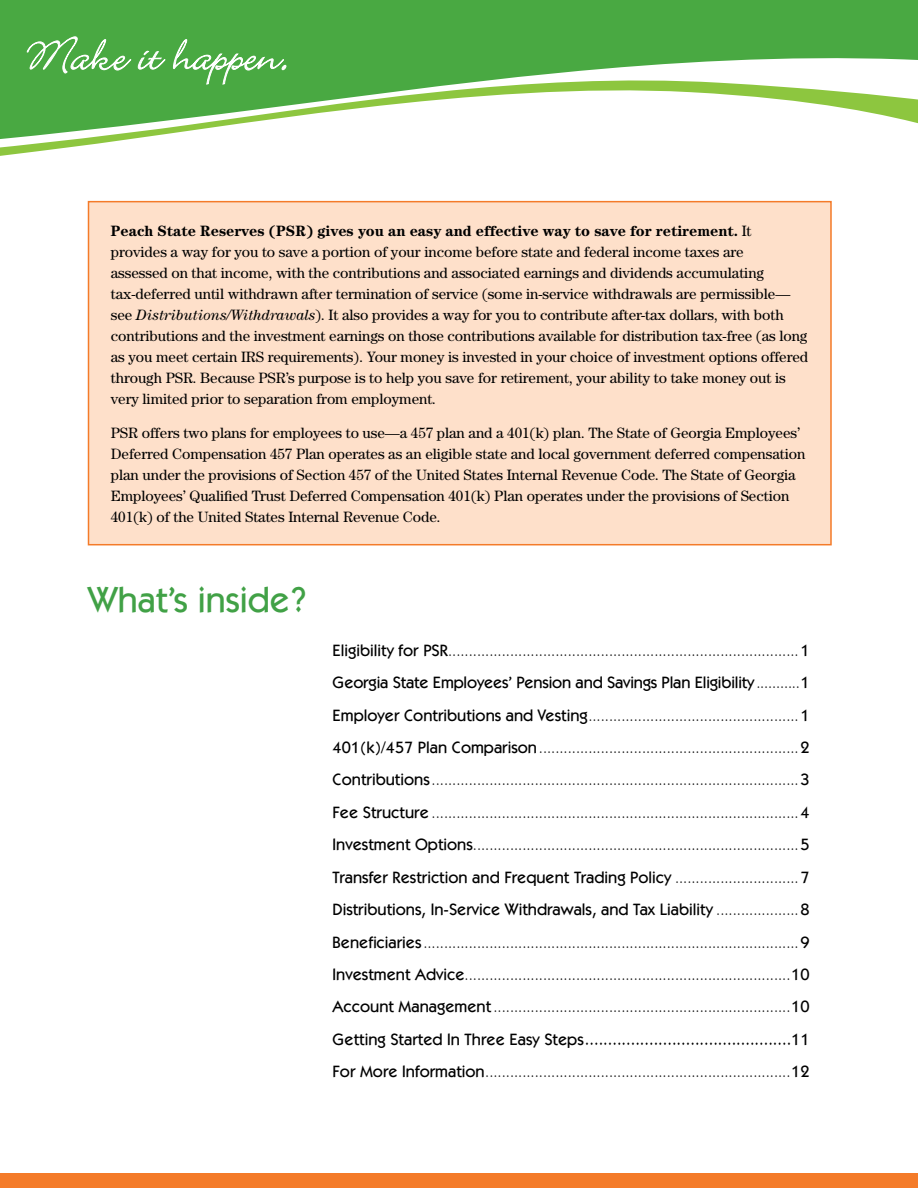
<style>
.page{position:relative;width:918px;height:1188px;background:#fff}
.page>*{position:absolute;margin:0;border:0;box-sizing:border-box;transform-origin:0 0}
.t1{font:500 36px "Itc Kabel";color:#41a146}
.t2{font:16.5px/32.4px "Itc Kabel";color:#000;text-align:justify}
.t3{font:15px/21px "Century";letter-spacing:-.005em;color:#000}
.s1{font-weight:700}
.s2{font-style:italic}
.s3{font-weight:500}
</style>
<div class="page">
<div style="left:88px;top:202px;width:743px;height:343px;background:#fee0ca"></div>
<div style="left:88px;top:201px;width:744px;height:344px;border:2px solid #f47b29"></div>
<svg style="left:0;top:140px;width:123px;height:10px"></svg>
<svg style="left:0;top:0;width:918px;height:140px;fill:#49a942"></svg>
<svg style="left:27px;top:36px;width:259px;height:49px;background:#61b45b"></svg>
<div style="left:0;top:1174px;width:918px;height:14px;background:#f47b29"></div>
<p class="t3" style="left:111px;top:220px;width:699px"><span class="s1">Peach State Reserves (PSR) gives you an easy and effective way to save for retirement.</span> It provides a way for you to save a portion of your income before state and federal income taxes are<br>assessed on that income, with the contributions and associated earnings and dividends accumulating tax-deferred until withdrawn after termination of service (some in-service withdrawals are permissible— see <span class="s2">Distributions/Withdrawals</span>). It also provides a way for you to contribute after-tax dollars, with both contributions and the investment earnings on those contributions available for distribution tax-free (as long as you meet certain IRS requirements). Your money is invested in your choice of investment options offered through PSR. Because PSR’s purpose is to help you save for retirement, your ability to take money out is very limited prior to separation from employment.</p>
<p class="t3" style="left:111px;top:422px;width:696px">PSR offers two plans for employees to use—a 457 plan and a 401(k) plan. The State of Georgia Employees’ Deferred Compensation 457 Plan operates as an eligible state and local government deferred compensation plan under the provisions of Section 457 of the United States Internal Revenue Code. The State of Georgia Employees’ Qualified Trust Deferred Compensation 401(k) Plan operates under the provisions of Section 401(k) of the United States Internal Revenue Code.</p>
<h1 class="t1" style="left:88px;top:579px;width:222px">What’s inside?</h1>
<p class="t2" style="left:333px;top:634px;width:478px"><span class="s3">Eligibility for PSR</span>.....................................................................................<span class="s3">1<br>Georgia State Employees’ Pension and Savings Plan Eligibility</span> ...........<span class="s3">1<br>Employer Contributions and Vesting</span>...................................................<span class="s3">1<br>401(k)/457 Plan Comparison</span>...............................................................<span class="s3">2<br>Contributions</span>.........................................................................................<span class="s3">3<br>Fee Structure</span> .........................................................................................<span class="s3">4<br>Investment Options</span>...............................................................................<span class="s3">5<br>Transfer Restriction and Frequent Trading Policy</span> ..............................<span class="s3">7<br>Distributions, In-Service Withdrawals, and Tax Liability</span> ....................<span class="s3">8<br>Beneficiaries</span>...........................................................................................<span class="s3">9<br>Investment Advice</span>...............................................................................<span class="s3">10<br>Account Management</span>........................................................................<span class="s3">10<br>Getting Started In Three Easy Steps.............................................11<br>For More Information</span>..........................................................................<span class="s3">12</span></p>
</div>
